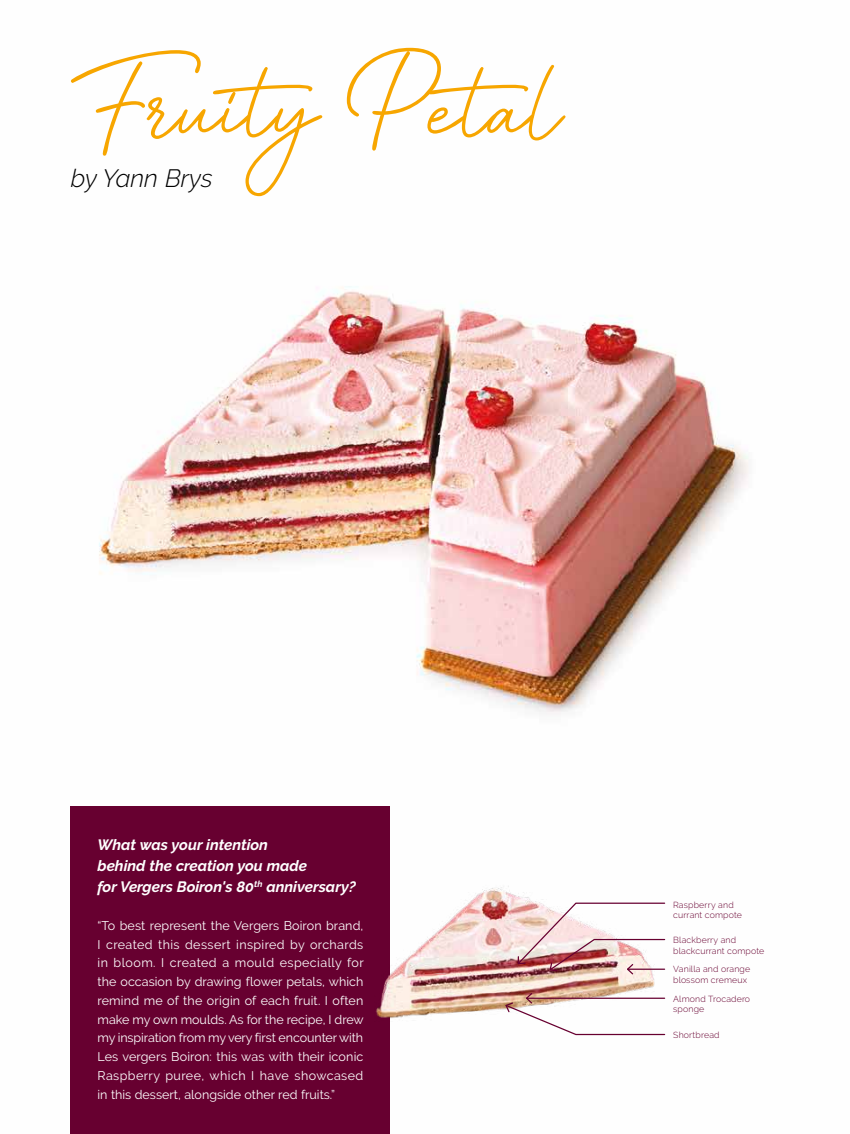
<style>
.page{position:relative;width:850px;height:1134px;background:#fff}
.page>*{position:absolute;margin:0;border:0;box-sizing:border-box;transform-origin:0 0}
.TITRE_RECETTE{font:700 116.25px "Kalista Script";color:#f7a600}
.NOM_DU_CHEF{font:italic 300 25px "Raleway";color:#000}
.QUESTION_TITRE{font:italic 700 15px/21.2px "Raleway";color:#fff}
.QUESTON_TEXTE{font:12.5px/18.8px "Raleway";color:#fff;text-align:justify}
.QUESTION_LEGENDE{font:300 8.75px/10.5px "Raleway";letter-spacing:.02em;color:#670030}
</style>
<div class="page">
<img style="left:70px;top:286px;width:679px;height:848px">
<div style="left:71px;top:807px;width:319px;height:327px;background:#670030"></div>
<img style="left:376px;top:865px;width:303px;height:191px">
<svg style="left:504px;top:992px;width:161px;height:44px"></svg>
<img style="left:516px;top:902px;width:149px;height:74px">
<p class="TITRE_RECETTE" style="left:71px;top:24px;width:493px">Fruity Petal</p>
<p class="NOM_DU_CHEF" style="left:71px;top:164px;width:143px">by Yann Brys</p>
<p class="QUESTION_TITRE" style="left:97px;top:834px;width:260px">What was your intention<br>behind the creation you made<br>for Vergers Boiron's 80<sup>th</sup> anniversary?</p>
<p class="QUESTON_TEXTE" style="left:97px;top:916px;width:268px">“To best represent the Vergers Boiron brand, I created this dessert inspired by orchards in bloom. I created a mould especially for the occasion by drawing flower petals, which remind me of the origin of each fruit. I often make my own moulds. As for the recipe, I drew my inspiration from my very first encounter with Les vergers Boiron: this was with their iconic Raspberry puree, which I have showcased in this dessert, alongside other red fruits.”</p>
<p class="QUESTION_LEGENDE" style="left:673px;top:899px;width:70px">Raspberry and currant compote</p>
<p class="QUESTION_LEGENDE" style="left:673px;top:935px;width:93px">Blackberry and blackcurrant compote</p>
<p class="QUESTION_LEGENDE" style="left:673px;top:964px;width:78px">Vanilla and orange blossom cremeux</p>
<p class="QUESTION_LEGENDE" style="left:673px;top:993px;width:78px">Almond Trocadero sponge</p>
<p class="QUESTION_LEGENDE" style="left:673px;top:1030px;width:48px">Shortbread</p>
</div>
